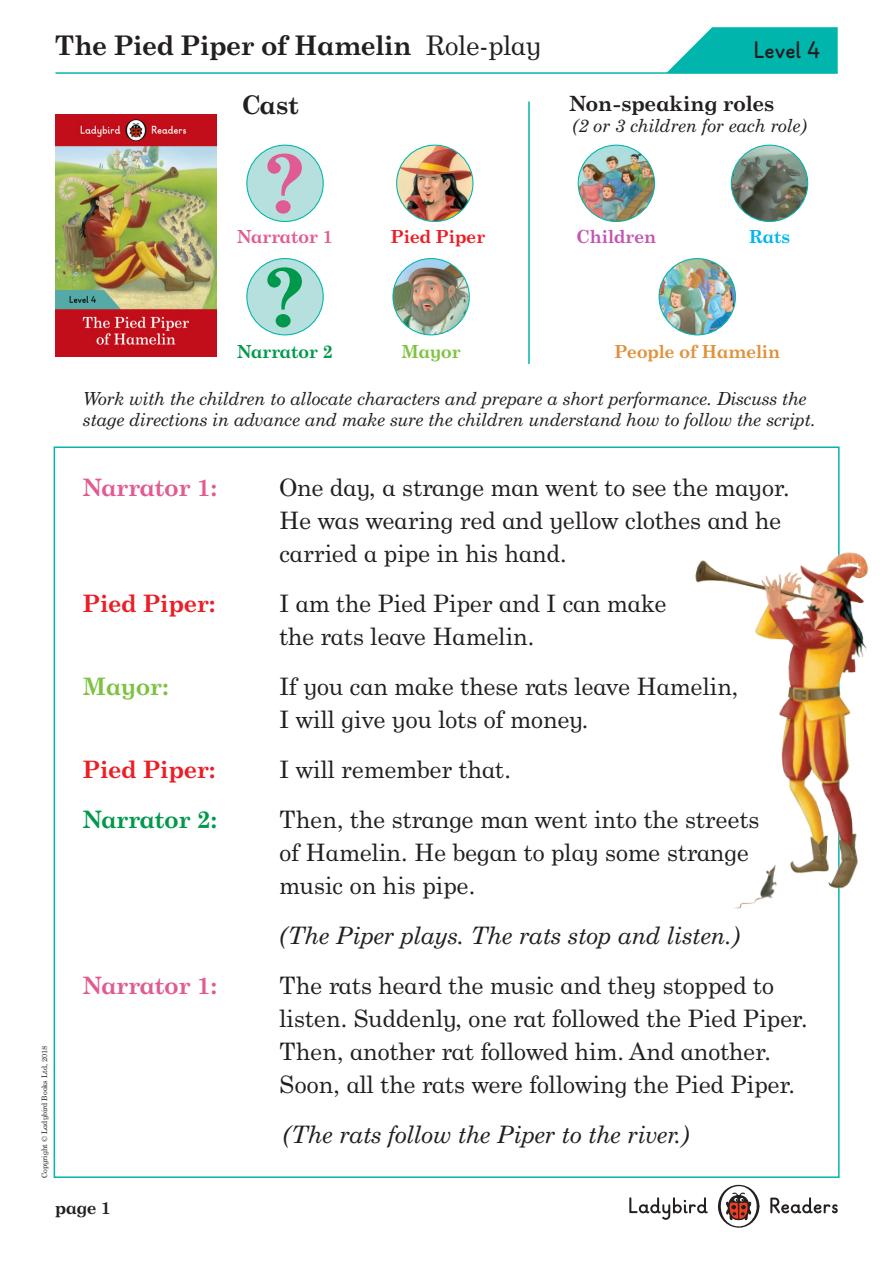
<style>
.page{position:relative;width:893px;height:1263px;background:#fff}
.page>*{position:absolute;margin:0;border:0;box-sizing:border-box;transform-origin:0 0}
.ACTIVITY_TEXT{font:700 79.5px "Century Schlbk Penguin Inf";color:#fff;scale:1.12 1}
.ACTIVITY_TEXT-2{font:700 27px "Century Schlbk Penguin Inf";color:#231f20}
.ACTIVITY_TEXT-3{font:700 25.5px "Century Schlbk Penguin Inf";color:#231f20}
.t1{font:24px/33px "Century Schlbk Penguin Inf";letter-spacing:.005em;color:#231f20}
.t2{font:italic 24px "Century Schlbk Penguin Inf";letter-spacing:.005em;color:#231f20}
.t3{font:700 24px "Century Schlbk Penguin Inf";letter-spacing:.005em;color:#e15b93}
.t4{font:700 24px "Century Schlbk Penguin Inf";letter-spacing:.005em;color:#ec1d25}
.t5{font:700 24px "Century Schlbk Penguin Inf";letter-spacing:.005em;color:#00994c}
.t6{font:700 24px "Ladybird Learning";color:#231f20}
.t7{font:700 24px "Century Schlbk Penguin Inf";letter-spacing:.005em;color:#7fc241}
.ACTIVITY_TEXT-4{font:700 21px "Century Schlbk Penguin Inf";letter-spacing:.01em;color:#231f20}
.ACTIVITY_TEXT-5{font:italic 18px/21px "Century Schlbk Penguin Inf";letter-spacing:.005em;color:#231f20}
.ACTIVITY_TEXT-6{font:700 18px "Century Schlbk Penguin Inf";letter-spacing:.005em;color:#e0923d}
.ACTIVITY_TEXT-7{font:700 18px "Century Schlbk Penguin Inf";letter-spacing:.005em;color:#ec1d25}
.ACTIVITY_TEXT-8{font:700 18px "Century Schlbk Penguin Inf";letter-spacing:.005em;color:#e15b93}
.ACTIVITY_TEXT-9{font:700 18px "Century Schlbk Penguin Inf";letter-spacing:.005em;color:#00994c}
.ACTIVITY_TEXT-10{font:700 18px "Century Schlbk Penguin Inf";letter-spacing:.005em;color:#c355b4}
.ACTIVITY_TEXT-11{font:700 18px "Century Schlbk Penguin Inf";letter-spacing:.005em;color:#7fc241}
.ACTIVITY_TEXT-12{font:700 18px "Century Schlbk Penguin Inf";color:#00b5f0}
.t8{font:700 17.25px "Century Schlbk Penguin Inf";color:#231f20}
.t9{font:7.5px "Century Schlbk Penguin Inf";color:#231f20}
.s1{font-weight:400}
</style>
<div class="page">
<svg style="left:718px;top:1184px;width:41px;height:44px"></svg>
<svg style="left:629px;top:1197px;width:79px;height:23px"></svg>
<svg style="left:770px;top:1197px;width:68px;height:16px"></svg>
<svg style="left:667px;top:27px;width:171px;height:45px;background:#23bfb7"></svg>
<hr style="left:55px;top:72px;width:783px;height:2px;background:#00b5ac">
<hr style="left:528px;top:102px;width:2px;height:262px;background:#00b5ac">
<img style="left:397px;top:145px;width:76px;height:76px;border-radius:38px">
<div style="left:396px;top:145px;width:77px;height:77px;border:1px solid #00b5ac;border-radius:50%"></div>
<img style="left:393px;top:259px;width:76px;height:76px;border-radius:38px">
<div style="left:392px;top:258px;width:78px;height:77px;border:1px solid #00b5ac;border-radius:50%"></div>
<img style="left:578px;top:145px;width:76px;height:76px;border-radius:38px">
<div style="left:578px;top:145px;width:77px;height:77px;border:1px solid #00b5ac;border-radius:50%"></div>
<img style="left:731px;top:145px;width:77px;height:76px;border-radius:38px">
<div style="left:731px;top:145px;width:77px;height:77px;border:1px solid #00b5ac;border-radius:50%"></div>
<img style="left:659px;top:259px;width:76px;height:76px;border-radius:38px">
<div style="left:658px;top:258px;width:78px;height:77px;border:1px solid #00b5ac;border-radius:50%"></div>
<img style="left:55px;top:115px;width:162px;height:242px">
<div style="left:247px;top:145px;width:76px;height:76px;background:#b5e0dd;border-radius:50%"></div>
<div style="left:246px;top:145px;width:78px;height:77px;border:1px solid #00b5ac;border-radius:50%"></div>
<div style="left:247px;top:259px;width:76px;height:76px;background:#b5e0dd;border-radius:50%"></div>
<div style="left:246px;top:258px;width:78px;height:77px;border:1px solid #00b5ac;border-radius:50%"></div>
<img style="left:695px;top:504px;width:173px;height:405px">
<p class="ACTIVITY_TEXT-2" style="left:55px;top:29px;width:487px">The Pied Piper of Hamelin <span class="s1">Role-play</span></p>
<p class="t6" style="left:754px;top:36px;width:68px">Level 4</p>
<p class="ACTIVITY_TEXT-3" style="left:242px;top:90px;width:58px">Cast</p>
<p class="ACTIVITY_TEXT-4" style="left:570px;top:91px;width:206px">Non-speaking roles</p>
<p class="ACTIVITY_TEXT-5" style="left:572px;top:115px;width:236px">(2 or 3 children for each role)</p>
<p class="ACTIVITY_TEXT" style="left:264px;top:137px;width:38px">?</p>
<p class="ACTIVITY_TEXT-8" style="left:237px;top:226px;width:97px">Narrator 1</p>
<p class="ACTIVITY_TEXT" style="left:264px;top:248px;width:38px">?</p>
<p class="ACTIVITY_TEXT-7" style="left:391px;top:226px;width:96px">Pied Piper</p>
<p class="ACTIVITY_TEXT-10" style="left:577px;top:226px;width:81px">Children</p>
<p class="ACTIVITY_TEXT-12" style="left:749px;top:226px;width:42px">Rats</p>
<p class="t9" style="left:40px;top:1178px;width:134px;rotate:-90deg">Copyright © Ladybird Books Ltd, 2018</p>
<p class="ACTIVITY_TEXT-6" style="left:614px;top:341px;width:167px">People of Hamelin</p>
<p class="ACTIVITY_TEXT-5" style="left:83px;top:388px;width:734px">Work with the children to allocate characters and prepare a short performance. Discuss the stage directions in advance and make sure the children understand how to follow the script.</p>
<p class="ACTIVITY_TEXT-9" style="left:237px;top:341px;width:97px">Narrator 2</p>
<p class="ACTIVITY_TEXT-11" style="left:401px;top:341px;width:61px">Mayor</p>
<p class="t3" style="left:83px;top:473px;width:136px">Narrator 1:</p>
<p class="t1" style="left:279px;top:470px;width:512px">One day, a strange man went to see the mayor.<br>He was wearing red and yellow clothes and he carried a pipe in his hand.</p>
<p class="t4" style="left:83px;top:589px;width:134px">Pied Piper:</p>
<p class="t1" style="left:279px;top:586px;width:389px">I am the Pied Piper and I can make the rats leave Hamelin.</p>
<p class="t7" style="left:83px;top:672px;width:88px">Mayor:</p>
<p class="t1" style="left:279px;top:669px;width:461px">If you can make these rats leave Hamelin,<br>I will give you lots of money.</p>
<p class="t4" style="left:83px;top:755px;width:134px">Pied Piper:</p>
<p class="t1" style="left:279px;top:752px;width:233px">I will remember that.</p>
<p class="t5" style="left:83px;top:805px;width:136px">Narrator 2:</p>
<p class="t1" style="left:279px;top:802px;width:482px">Then, the strange man went into the streets of Hamelin. He began to play some strange music on his pipe.</p>
<p class="t2" style="left:279px;top:921px;width:462px">(The Piper plays. The rats stop and listen.)</p>
<p class="t3" style="left:83px;top:971px;width:136px">Narrator 1:</p>
<p class="t1" style="left:279px;top:968px;width:530px">The rats heard the music and they stopped to listen. Suddenly, one rat followed the Pied Piper.<br>Then, another rat followed him. And another.<br>Soon, all the rats were following the Pied Piper.</p>
<p class="t2" style="left:283px;top:1120px;width:408px">(The rats follow the Piper to the river.)</p>
<p class="t8" style="left:55px;top:1197px;width:57px">page 1</p>
</div>
